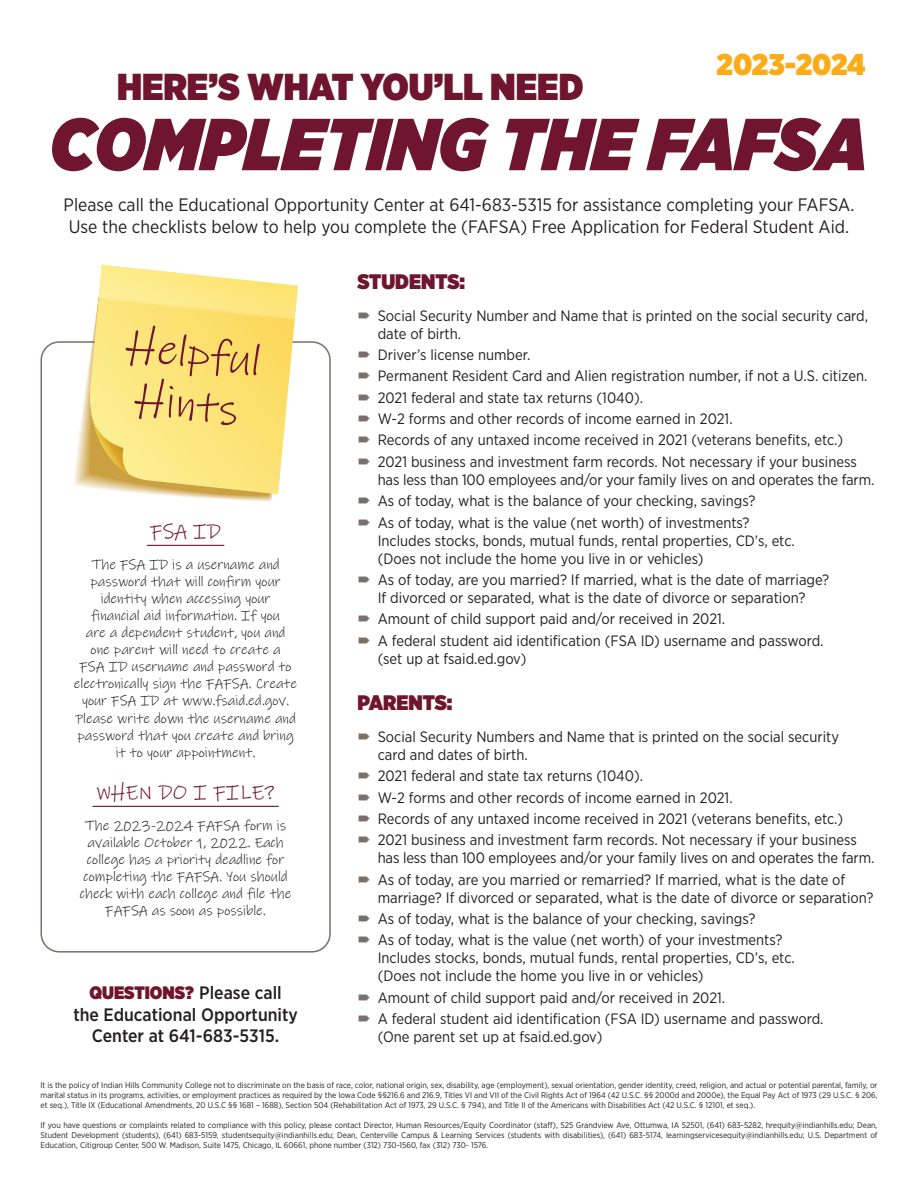
<style>
.page{position:relative;width:918px;height:1188px;background:#fff}
.page>*{position:absolute;margin:0;border:0;box-sizing:border-box;transform-origin:0 0}
.t1{font:italic 900 73.5px "Gotham Narrow";color:#6f1530}
.t2{font:45px "Ink Free";color:#6f1530}
.Titles{font:900 37.5px "Gotham Narrow";color:#6f1530}
.t3{font:900 30px "Gotham Narrow";letter-spacing:-.005em;color:#faad19}
.Titles-2{font:900 21px "Gotham Narrow";color:#6f1530}
.t4{font:21px "Ink Free";color:#6f1530}
.t5{font:18px/21.6px "Gotham Narrow";color:#231f20}
.Titles-3{font:500 18px/21.6px "Gotham Narrow";color:#231f20;text-align:center}
.t6{font:15px/18px "Gotham Narrow";color:#231f20}
.t7{font:14.25px/17.1px "Ink Free";color:#231f20;text-align:center}
.t8{font:8.25px/9.9px "Gotham Narrow";color:#231f20;text-align:justify}
.s1{font-weight:900;color:#6f1530}
</style>
<div class="page">
<hr style="left:93px;top:806px;width:185px;height:1px;background:#6f1530">
<hr style="left:147px;top:545px;width:77px;height:1px;background:#6f1530">
<div style="left:40px;top:341px;width:291px;height:612px;border:2px solid #787069;border-radius:18px"></div>
<svg style="left:82px;top:265px;width:216px;height:233px"></svg>
<p class="Titles" style="left:117px;top:61px;width:468px">HERE’S WHAT YOU’LL NEED</p>
<p class="t3" style="left:717px;top:44px;width:150px">2023-2024</p>
<p class="t1" style="left:50px;top:95px;width:820px">COMPLETING THE FAFSA</p>
<p class="t5" style="left:64px;top:194px;width:792px">Please call the Educational Opportunity Center at 641-683-5315 for assistance completing your FAFSA.<br>Use the checklists below to help you complete the (FAFSA) Free Application for Federal Student Aid.</p>
<p class="t2" style="left:130px;top:316px;width:136px;rotate:7deg">Helpful</p>
<p class="t2" style="left:139px;top:369px;width:105px;rotate:7deg">Hints</p>
<p class="t4" style="left:150px;top:518px;width:72px">FSA ID</p>
<p class="t7" style="left:74px;top:556px;width:225px">The FSA ID is a username and password that will confirm your identity when accessing your<br>financial aid information. If you<br>are a dependent student, you and<br>one parent will need to create a<br>FSA ID username and password to electronically sign the FAFSA. Create your FSA ID at www.fsaid.ed.gov.<br>Please write down the username and password that you create and bring it to your appointment.</p>
<p class="t4" style="left:96px;top:779px;width:180px">WHEN DO I FILE?</p>
<p class="t7" style="left:80px;top:817px;width:213px">The 2023-2024 FAFSA form is available October 1, 2022. Each college has a priority deadline for completing the FAFSA. You should check with each college and file the<br>FAFSA as soon as possible.</p>
<p class="Titles-3" style="left:73px;top:982px;width:226px"><span class="s1">QUESTIONS?</span> Please call<br>the Educational Opportunity<br>Center at 641-683-5315.</p>
<p class="Titles-2" style="left:357px;top:267px;width:109px">STUDENTS:</p>
<p class="t6" style="left:378px;top:306px;width:492px">Social Security Number and Name that is printed on the social security card, date of birth.</p>
<p class="t6" style="left:378px;top:345px;width:154px">Driver’s license number.</p>
<p class="t6" style="left:378px;top:367px;width:491px">Permanent Resident Card and Alien registration number, if not a U.S. citizen.</p>
<p class="t6" style="left:378px;top:388px;width:267px">2021 federal and state tax returns (1040).</p>
<p class="t6" style="left:378px;top:409px;width:356px">W-2 forms and other records of income earned in 2021.</p>
<p class="t6" style="left:378px;top:431px;width:467px">Records of any untaxed income received in 2021 (veterans benefits, etc.)</p>
<p class="t6" style="left:378px;top:452px;width:498px">2021 business and investment farm records. Not necessary if your business has less than 100 employees and/or your family lives on and operates the farm.</p>
<p class="t6" style="left:378px;top:492px;width:379px">As of today, what is the balance of your checking, savings?</p>
<p class="t6" style="left:378px;top:513px;width:419px">As of today, what is the value (net worth) of investments?<br>Includes stocks, bonds, mutual funds, rental properties, CD’s, etc. (Does not include the home you live in or vehicles)</p>
<p class="t6" style="left:378px;top:570px;width:453px">As of today, are you married? If married, what is the date of marriage?<br>If divorced or separated, what is the date of divorce or separation?</p>
<p class="t6" style="left:378px;top:610px;width:349px">Amount of child support paid and/or received in 2021.</p>
<p class="t6" style="left:378px;top:631px;width:447px">A federal student aid identification (FSA ID) username and password. (set up at fsaid.ed.gov)</p>
<p class="Titles-2" style="left:357px;top:689px;width:97px">PARENTS:</p>
<p class="t6" style="left:378px;top:727px;width:463px">Social Security Numbers and Name that is printed on the social security card and dates of birth.</p>
<p class="t6" style="left:378px;top:767px;width:267px">2021 federal and state tax returns (1040).</p>
<p class="t6" style="left:378px;top:788px;width:356px">W-2 forms and other records of income earned in 2021.</p>
<p class="t6" style="left:378px;top:809px;width:467px">Records of any untaxed income received in 2021 (veterans benefits, etc.)</p>
<p class="t6" style="left:378px;top:831px;width:498px">2021 business and investment farm records. Not necessary if your business has less than 100 employees and/or your family lives on and operates the farm.</p>
<p class="t6" style="left:378px;top:870px;width:497px">As of today, are you married or remarried? If married, what is the date of marriage? If divorced or separated, what is the date of divorce or separation?</p>
<p class="t6" style="left:378px;top:909px;width:379px">As of today, what is the balance of your checking, savings?</p>
<p class="t6" style="left:378px;top:931px;width:419px">As of today, what is the value (net worth) of your investments?<br>Includes stocks, bonds, mutual funds, rental properties, CD’s, etc. (Does not include the home you live in or vehicles)</p>
<p class="t6" style="left:378px;top:988px;width:349px">Amount of child support paid and/or received in 2021.</p>
<p class="t6" style="left:378px;top:1010px;width:447px">A federal student aid identification (FSA ID) username and password. (One parent set up at fsaid.ed.gov)</p>
<p class="t8" style="left:40px;top:1080px;width:839px">It is the policy of Indian Hills Community College not to discriminate on the basis of race, color, national origin, sex, disability, age (employment), sexual orientation, gender identity, creed, religion, and actual or potential parental, family, or marital status in its programs, activities, or employment practices as required by the Iowa Code §§216.6 and 216.9, Titles VI and VII of the Civil Rights Act of 1964 (42 U.S.C. §§ 2000d and 2000e), the Equal Pay Act of 1973 (29 U.S.C. § 206, et seq.), Title IX (Educational Amendments, 20 U.S.C §§ 1681 – 1688), Section 504 (Rehabilitation Act of 1973, 29 U.S.C. § 794), and Title II of the Americans with Disabilities Act (42 U.S.C. § 12101, et seq.).</p>
<p class="t8" style="left:40px;top:1120px;width:839px">If you have questions or complaints related to compliance with this policy, please contact Director, Human Resources/Equity Coordinator (staff), 525 Grandview Ave, Ottumwa, IA 52501, (641) 683-5282, hrequity@indianhills.edu; Dean, Student Development (students), (641) 683-5159, studentsequity@indianhills.edu; Dean, Centerville Campus &amp; Learning Services (students with disabilities), (641) 683-5174, learningservicesequity@indianhills.edu; U.S. Department of Education, Citigroup Center, 500 W. Madison, Suite 1475, Chicago, IL 60661, phone number (312) 730-1560, fax (312) 730- 1576.</p>
</div>
